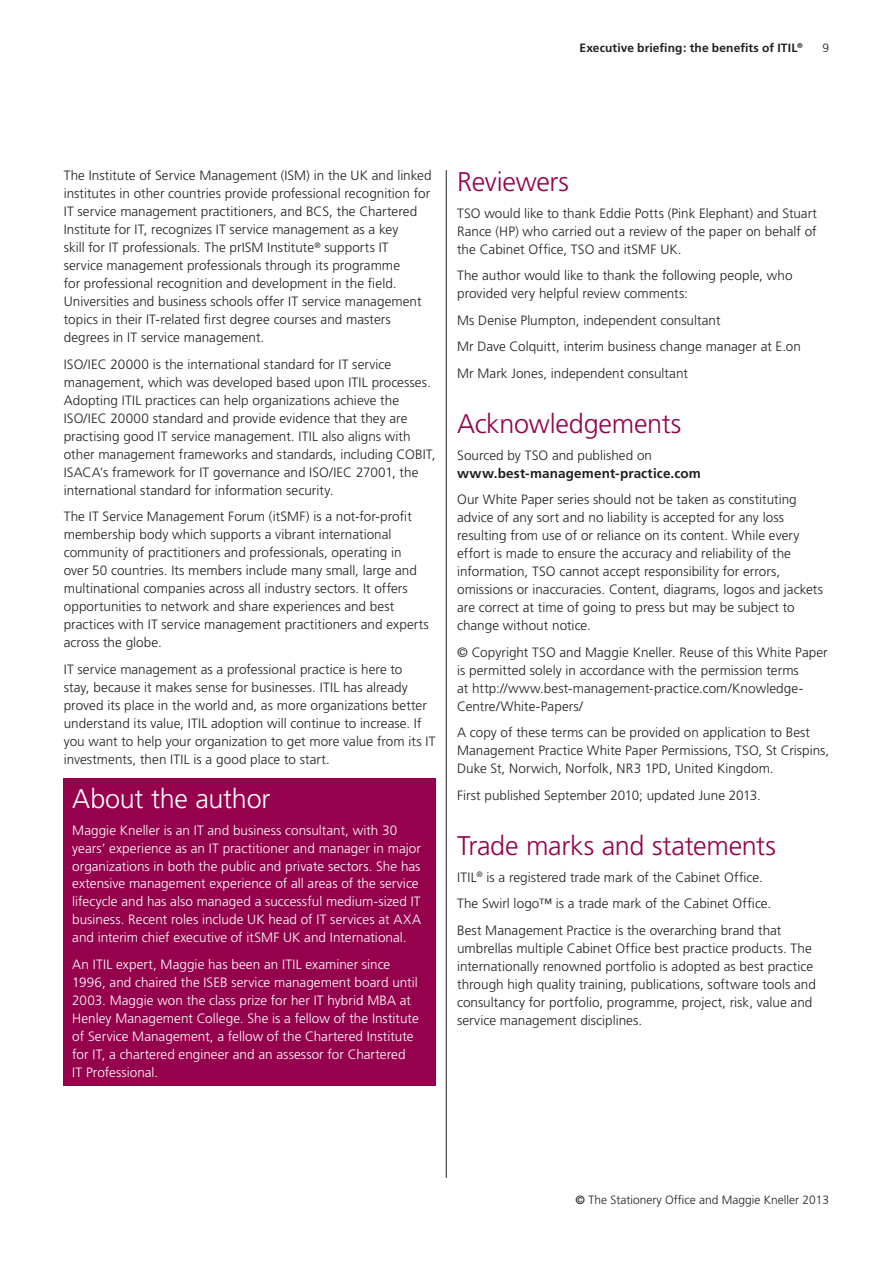
<style>
.page{position:relative;width:893px;height:1263px;background:#fff}
.page>*{position:absolute;margin:0;border:0;box-sizing:border-box;transform-origin:0 0}
.t1{font:300 27px "Frutiger";letter-spacing:-.01em;color:#95014c}
.t2{font:300 27px "Frutiger";letter-spacing:-.01em;color:#fff}
.t3{font:300 13.5px/18px "Frutiger LT Pro";letter-spacing:.005em;color:#231f20}
.t4{font:300 13.5px/18px "Frutiger LT Pro";letter-spacing:.005em;color:#fff}
.t5{font:700 13.5px "Frutiger LT Pro";letter-spacing:.01em;color:#231f20}
.t6{font:300 12px "Frutiger";color:#231f20}
.t7{font:700 12px "Frutiger";letter-spacing:.01em;color:#231f20}
.s1{font-weight:400}
</style>
<div class="page">
<hr style="left:446px;top:170px;width:1px;height:1008px;background:#231f20">
<div style="left:64px;top:778px;width:372px;height:307px;background:#95014c"></div>
<p class="t7" style="left:579px;top:41px;width:225px">Executive briefing: the benefits of ITIL<sup>®</sup></p>
<p class="t6" style="left:822px;top:41px;width:8px">9</p>
<p class="t3" style="left:64px;top:167px;width:369px">The Institute of Service Management (ISM) in the UK and linked institutes in other countries provide professional recognition for IT service management practitioners, and BCS, the Chartered Institute for IT, recognizes IT service management as a key<br>skill for IT professionals. The prISM Institute<sup>®</sup> supports IT<br>service management professionals through its programme<br>for professional recognition and development in the field.<br>Universities and business schools offer IT service management topics in their IT-related first degree courses and masters degrees in IT service management.</p>
<p class="t3" style="left:64px;top:355px;width:373px">ISO/IEC 20000 is the international standard for IT service management, which was developed based upon ITIL processes.<br>Adopting ITIL practices can help organizations achieve the ISO/IEC 20000 standard and provide evidence that they are practising good IT service management. ITIL also aligns with other management frameworks and standards, including COBIT, ISACA’s framework for IT governance and ISO/IEC 27001, the international standard for information security.</p>
<p class="t3" style="left:64px;top:508px;width:366px">The IT Service Management Forum (itSMF) is a not-for-profit membership body which supports a vibrant international community of practitioners and professionals, operating in over 50 countries. Its members include many small, large and multinational companies across all industry sectors. It offers opportunities to network and share experiences and best practices with IT service management practitioners and experts across the globe.</p>
<p class="t3" style="left:64px;top:660px;width:373px">IT service management as a professional practice is here to<br>stay, because it makes sense for businesses. ITIL has already proved its place in the world and, as more organizations better understand its value, ITIL adoption will continue to increase. If you want to help your organization to get more value from its IT investments, then ITIL is a good place to start.</p>
<h1 class="t2" style="left:72px;top:783px;width:200px">About the author</h1>
<p class="t4" style="left:72px;top:821px;width:350px">Maggie Kneller is an IT and business consultant, with 30 years’ experience as an IT practitioner and manager in major organizations in both the public and private sectors. She has extensive management experience of all areas of the service lifecycle and has also managed a successful medium-sized IT business. Recent roles include UK head of IT services at AXA and interim chief executive of itSMF UK and International.</p>
<p class="t4" style="left:72px;top:955px;width:348px">An ITIL expert, Maggie has been an ITIL examiner since 1996, and chaired the ISEB service management board until 2003. Maggie won the class prize for her IT hybrid MBA at Henley Management College. She is a fellow of the Institute of Service Management, a fellow of the Chartered Institute for IT, a chartered engineer and an assessor for Chartered IT Professional.</p>
<h1 class="t1" style="left:457px;top:167px;width:114px">Reviewers</h1>
<p class="t3" style="left:457px;top:204px;width:361px;text-align:justify">TSO would like to thank Eddie Potts (Pink Elephant) and Stuart Rance (HP) who carried out a review of the paper on behalf of the Cabinet Office, TSO and itSMF UK.</p>
<p class="t3" style="left:457px;top:267px;width:337px">The author would like to thank the following people, who provided very helpful review comments:</p>
<p class="t3" style="left:457px;top:307px;width:345px;line-height:26.5px">Ms Denise Plumpton, independent consultant<br>Mr Dave Colquitt, interim business change manager at E.on<br>Mr Mark Jones, independent consultant</p>
<h1 class="t1" style="left:457px;top:409px;width:226px">Acknowledgements</h1>
<p class="t3" style="left:457px;top:446px;width:196px">Sourced by TSO and published on</p>
<p class="t5" style="left:457px;top:465px;width:245px">www.best-management-practice.com</p>
<p class="t3" style="left:457px;top:491px;width:367px">Our White Paper series should not be taken as constituting advice of any sort and no liability is accepted for any loss resulting from use of or reliance on its content. While every effort is made to ensure the accuracy and reliability of the information, TSO cannot accept responsibility for errors, omissions or inaccuracies. Content, diagrams, logos and jackets are correct at time of going to press but may be subject to change without notice.</p>
<p class="t3" style="left:457px;top:643px;width:372px">© Copyright TSO and Maggie Kneller. Reuse of this White Paper is permitted solely in accordance with the permission terms<br>at http://www.best-management-practice.com/Knowledge-Centre/White-Papers/</p>
<p class="t3" style="left:457px;top:724px;width:374px">A copy of these terms can be provided on application to Best<br>Management Practice White Paper Permissions, TSO, St Crispins,<br>Duke St, Norwich, Norfolk, NR3 1PD, United Kingdom.</p>
<p class="t3" style="left:457px;top:786px;width:305px">First published September 2010; updated June 2013.</p>
<h1 class="t1" style="left:457px;top:831px;width:320px">Trade marks and statements</h1>
<p class="t3" style="left:457px;top:864px;width:326px;line-height:26.5px">ITIL<sup>®</sup> is a registered trade mark of the Cabinet Office.<br>The Swirl logo™ is a trade mark of the Cabinet Office.<br>Best Management Practice is the overarching brand that</p>
<p class="t3" style="left:457px;top:939px;width:360px">umbrellas multiple Cabinet Office best practice products. The internationally renowned portfolio is adopted as best practice through high quality training, publications, software tools and consultancy for portfolio, programme, project, risk, value and service management disciplines.</p>
<p class="t6" style="left:575px;top:1193px;width:255px"><span class="s1">©</span> The Stationery Office and Maggie Kneller 2013</p>
</div>
